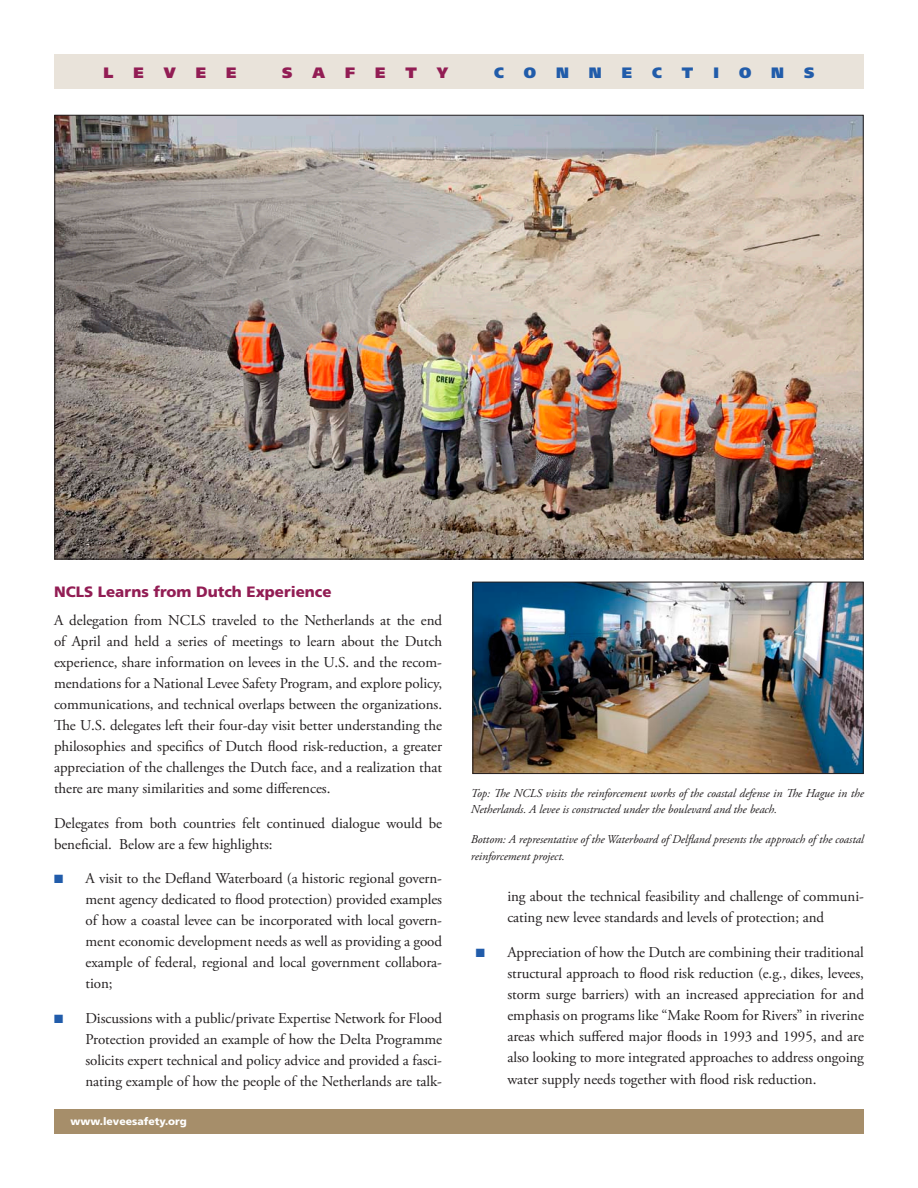
<style>
.page{position:relative;width:918px;height:1188px;background:#fff}
.page>*{position:absolute;margin:0;border:0;box-sizing:border-box;transform-origin:0 0}
.text{font:15px/21px "Adobe Garamond Pro";letter-spacing:-.005em;color:#231f20;text-align:justify}
.subheads{font:900 15px "Frutiger";color:#921d54}
.t1{font:900 15px "Frutiger";color:#921d54}
.t2{font:900 15px "Frutiger";color:#215caa}
.text-2{font:italic 12px/16.5px "Adobe Garamond Pro";letter-spacing:-.005em;color:#231f20}
.t3{font:900 10.5px "Frutiger";color:#fff}
.s1{color:#215caa}
</style>
<div class="page">
<div style="left:54px;top:54px;width:810px;height:35px;background:#e9e3da"></div>
<div style="left:54px;top:1109px;width:810px;height:25px;background:#a68e6a"></div>
<img style="left:56px;top:117px;width:806px;height:440px">
<img style="left:474px;top:584px;width:388px;height:188px">
<div style="left:472px;top:582px;width:392px;height:192px;border:1px solid #231f20"></div>
<p class="t1" style="left:104px;top:64px;width:12px">L</p>
<p class="t1" style="left:134px;top:64px;width:12px">E</p>
<p class="t1" style="left:164px;top:64px;width:13px">V</p>
<p class="t1" style="left:196px;top:64px;width:12px">E</p>
<p class="t1" style="left:226px;top:64px;width:12px">E</p>
<p class="t1" style="left:282px;top:64px;width:12px">S</p>
<p class="t1" style="left:313px;top:64px;width:14px">A</p>
<p class="t1" style="left:345px;top:64px;width:12px">F</p>
<p class="t1" style="left:375px;top:64px;width:12px">E</p>
<p class="t1" style="left:406px;top:64px;width:13px">T</p>
<p class="t1" style="left:437px;top:64px;width:13px">Y</p>
<p class="t2" style="left:494px;top:64px;width:11px">C</p>
<p class="t2" style="left:524px;top:64px;width:14px">O</p>
<p class="t2" style="left:556px;top:64px;width:14px">N</p>
<p class="t2" style="left:589px;top:64px;width:14px">N</p>
<p class="t2" style="left:622px;top:64px;width:12px">E</p>
<p class="t2" style="left:652px;top:64px;width:11px">C</p>
<p class="t2" style="left:682px;top:64px;width:13px">T</p>
<p class="t2" style="left:713px;top:64px;width:7px">I</p>
<p class="t2" style="left:739px;top:64px;width:14px">O</p>
<p class="t2" style="left:771px;top:64px;width:14px">N</p>
<p class="t2" style="left:804px;top:64px;width:12px">S</p>
<p class="subheads" style="left:54px;top:583px;width:279px">NCLS Learns from Dutch Experience</p>
<p class="text" style="left:54px;top:610px;width:390px">A delegation from NCLS traveled to the Netherlands at the end of April and held a series of meetings to learn about the Dutch experience, share information on levees in the U.S. and the recom&shy;mendations for a National Levee Safety Program, and explore policy, communications, and technical overlaps between the organizations.<br>The U.S. delegates left their four-day visit better understanding the philosophies and specifics of Dutch flood risk-reduction, a greater appreciation of the challenges the Dutch face, and a realization that there are many similarities and some differences.</p>
<p class="text" style="left:54px;top:813px;width:390px">Delegates from both countries felt continued dialogue would be beneficial. Below are a few highlights:</p>
<p class="text" style="left:86px;top:868px;width:358px;text-indent:-32px"><span class="s1">■</span> A visit to the Defland Waterboard (a historic regional govern&shy;ment agency dedicated to flood protection) provided examples of how a coastal levee can be incorporated with local govern&shy;ment economic development needs as well as providing a good example of federal, regional and local government collabora&shy;tion;</p>
<p class="text" style="left:86px;top:1008px;width:358px;text-indent:-32px"><span class="s1">■</span> Discussions with a public/private Expertise Network for Flood Protection provided an example of how the Delta Programme solicits expert technical and policy advice and provided a fasci&shy;nating example of how the people of the Netherlands are talk-</p>
<p class="t3" style="left:71px;top:1115px;width:118px">www.leveesafety.org</p>
<p class="text-2" style="left:471px;top:785px;width:395px">Top: The NCLS visits the reinforcement works of the coastal defense in The Hague in the<br>Netherlands. A levee is constructed under the boulevard and the beach.</p>
<p class="text-2" style="left:471px;top:832px;width:395px">Bottom: A representative of the Waterboard of Delfland presents the approach of the coastal reinforcement project.</p>
<p class="text" style="left:507px;top:887px;width:358px">ing about the technical feasibility and challenge of communi&shy;cating new levee standards and levels of protection; and</p>
<p class="text" style="left:507px;top:942px;width:358px;text-indent:-32px"><span class="s1">■</span> Appreciation of how the Dutch are combining their traditional structural approach to flood risk reduction (e.g., dikes, levees, storm surge barriers) with an increased appreciation for and emphasis on programs like “Make Room for Rivers” in riverine areas which suffered major floods in 1993 and 1995, and are also looking to more integrated approaches to address ongoing</p>
<p class="text" style="left:507px;top:1070px;width:311px">water supply needs together with flood risk reduction.</p>
</div>
